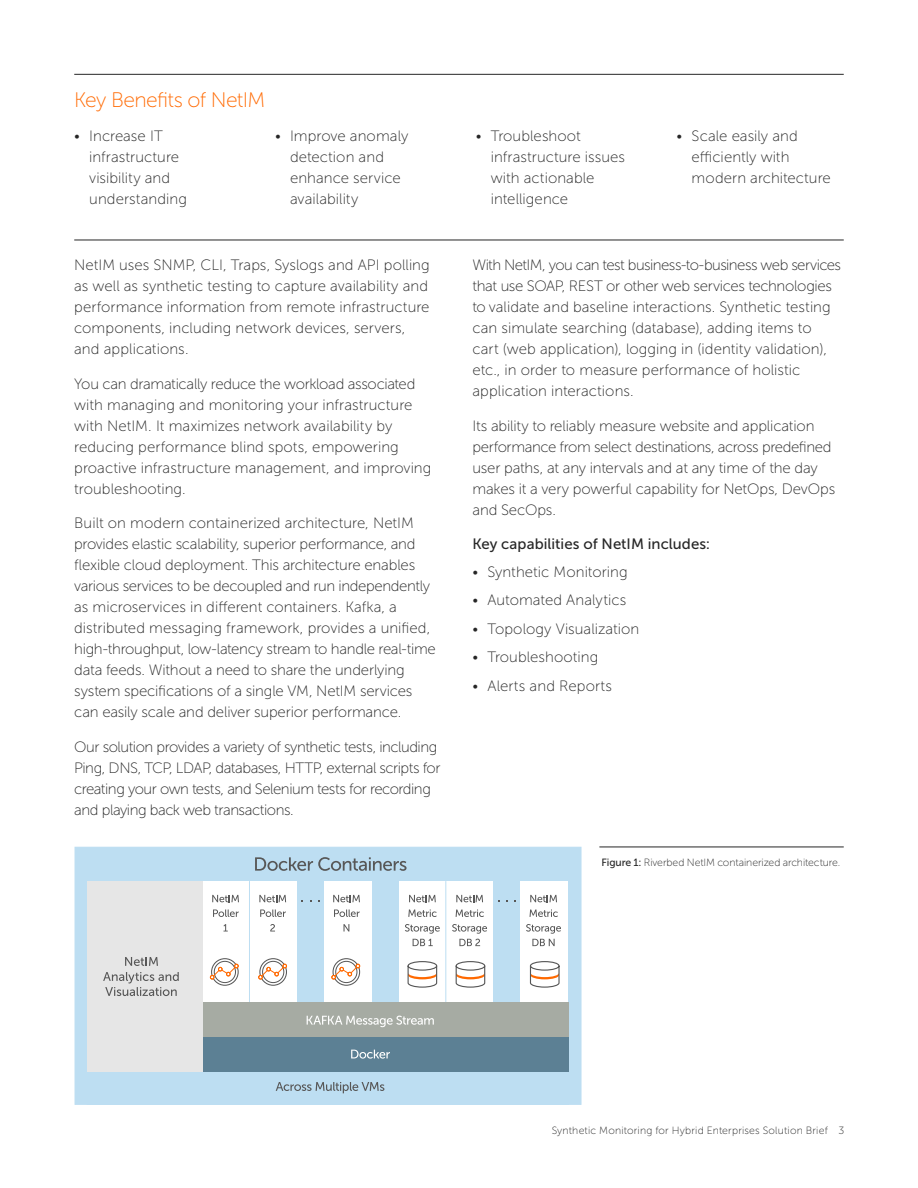
<style>
.page{position:relative;width:918px;height:1188px;background:#fff}
.page>*{position:absolute;margin:0;border:0;box-sizing:border-box;transform-origin:0 0}
.t1{font:21px "Museo Sans 100";letter-spacing:-.035em;color:#ff6900}
.t2{font:15px/21px "Museo Sans 100";letter-spacing:-.005em;color:#262626}
.t3{font:15px/21px "Museo Sans 100";letter-spacing:-.03em;color:#262626}
.t4{font:15px "Museo Sans 500";letter-spacing:.005em;color:#262626}
.t5{font:10.5px "Museo Sans 100";letter-spacing:.01em;color:#262626}
.s1{font-family:"Museo Sans 500"}
</style>
<div class="page">
<hr style="left:74px;top:74px;width:770px;height:1px;background:#262626">
<hr style="left:74px;top:240px;width:770px;height:1px;background:#262626">
<hr style="left:599px;top:847px;width:245px;height:1px;background:#262626">
<div style="left:75px;top:847px;width:507px;height:258px;background:#bddef2;border:1px solid #bddef2"></div>
<div style="left:87px;top:1070px;width:482px;height:35px;background:#bddef2"></div>
<div style="left:203px;top:881px;width:365px;height:121px;background:#fff"></div>
<div style="left:372px;top:881px;width:26px;height:121px;background:#bddef2"></div>
<div style="left:494px;top:881px;width:26px;height:121px;background:#bddef2"></div>
<div style="left:297px;top:881px;width:26px;height:121px;background:#bddef2"></div>
<hr style="left:249px;top:881px;width:1px;height:122px;background:#bddef2">
<hr style="left:446px;top:881px;width:1px;height:122px;background:#bddef2">
<svg style="left:212px;top:895px;width:27px;height:7px"></svg>
<svg style="left:213px;top:910px;width:26px;height:7px"></svg>
<svg style="left:223px;top:924px;width:5px;height:8px"></svg>
<svg style="left:259px;top:895px;width:27px;height:7px"></svg>
<svg style="left:260px;top:910px;width:26px;height:7px"></svg>
<svg style="left:270px;top:924px;width:5px;height:8px"></svg>
<svg style="left:530px;top:895px;width:27px;height:7px"></svg>
<svg style="left:530px;top:910px;width:28px;height:7px"></svg>
<svg style="left:526px;top:924px;width:35px;height:22px"></svg>
<svg style="left:333px;top:895px;width:27px;height:7px"></svg>
<svg style="left:334px;top:910px;width:26px;height:7px"></svg>
<svg style="left:344px;top:924px;width:5px;height:8px"></svg>
<svg style="left:409px;top:895px;width:27px;height:7px"></svg>
<svg style="left:408px;top:910px;width:29px;height:7px"></svg>
<svg style="left:405px;top:924px;width:35px;height:22px"></svg>
<svg style="left:456px;top:895px;width:27px;height:7px"></svg>
<svg style="left:456px;top:910px;width:28px;height:7px"></svg>
<svg style="left:452px;top:924px;width:35px;height:22px"></svg>
<div style="left:211px;top:958px;width:28px;height:28px;border:1px solid #575757;border-radius:50%"></div>
<div style="left:214px;top:961px;width:22px;height:22px;border:1px solid #575757;border-radius:50%"></div>
<svg style="left:210px;top:964px;width:29px;height:16px"></svg>
<div style="left:259px;top:958px;width:28px;height:28px;border:1px solid #575757;border-radius:50%"></div>
<div style="left:262px;top:961px;width:22px;height:22px;border:1px solid #575757;border-radius:50%"></div>
<svg style="left:258px;top:964px;width:29px;height:16px"></svg>
<div style="left:333px;top:958px;width:27px;height:28px;border:1px solid #575757;border-radius:50%"></div>
<div style="left:335px;top:961px;width:22px;height:22px;border:1px solid #575757;border-radius:50%"></div>
<svg style="left:331px;top:964px;width:29px;height:16px"></svg>
<svg style="left:255px;top:857px;width:152px;height:14px"></svg>
<svg style="left:276px;top:1082px;width:108px;height:11px"></svg>
<svg style="left:407px;top:961px;width:31px;height:27px"></svg>
<svg style="left:455px;top:961px;width:31px;height:27px"></svg>
<svg style="left:529px;top:961px;width:31px;height:27px"></svg>
<div style="left:203px;top:1002px;width:365px;height:35px;background:#a6aba3"></div>
<div style="left:203px;top:1037px;width:365px;height:35px;background:#5c8094"></div>
<svg style="left:307px;top:1016px;width:127px;height:11px"></svg>
<svg style="left:351px;top:1050px;width:39px;height:9px"></svg>
<div style="left:88px;top:881px;width:115px;height:191px;background:#e6e6e6"></div>
<svg style="left:125px;top:957px;width:33px;height:9px"></svg>
<svg style="left:103px;top:972px;width:76px;height:24px"></svg>
<h1 class="t1" style="left:74px;top:89px;width:193px">Key Benefits of NetIM</h1>
<p class="t2" style="left:89px;top:126px;width:99px;text-indent:-15px">• Increase IT infrastructure visibility and understanding</p>
<p class="t2" style="left:290px;top:126px;width:120px;text-indent:-15px">• Improve anomaly detection and enhance service availability</p>
<p class="t2" style="left:491px;top:126px;width:136px;text-indent:-15px">• Troubleshoot infrastructure issues with actionable intelligence</p>
<p class="t2" style="left:692px;top:126px;width:141px;text-indent:-15px">• Scale easily and efficiently with modern architecture</p>
<p class="t2" style="left:74px;top:255px;width:357px">NetIM uses SNMP, CLI, Traps, Syslogs and API polling as well as synthetic testing to capture availability and performance information from remote infrastructure components, including network devices, servers, and applications.</p>
<p class="t2" style="left:74px;top:373px;width:359px">You can dramatically reduce the workload associated with managing and monitoring your infrastructure with NetIM. It maximizes network availability by reducing performance blind spots, empowering proactive infrastructure management, and improving troubleshooting.</p>
<p class="t2" style="left:74px;top:513px;width:363px">Built on modern containerized architecture, NetIM provides elastic scalability, superior performance, and flexible cloud deployment. This architecture enables various services to be decoupled and run independently as microservices in different containers. Kafka, a distributed messaging framework, provides a unified, high-throughput, low-latency stream to handle real-time data feeds. Without a need to share the underlying system specifications of a single VM, NetIM services can easily scale and deliver superior performance.</p>
<p class="t3" style="left:74px;top:736px;width:368px">Our solution provides a variety of synthetic tests, including Ping, DNS, TCP, LDAP, databases, HTTP, external scripts for creating your own tests, and Selenium tests for recording and playing back web transactions.</p>
<p class="t2" style="left:472px;top:255px;width:370px">With NetIM, you can test business-to-business web services that use SOAP, REST or other web services technologies to validate and baseline interactions. Synthetic testing can simulate searching (database), adding items to cart (web application), logging in (identity validation), etc., in order to measure performance of holistic application interactions.</p>
<p class="t2" style="left:472px;top:415px;width:364px">Its ability to reliably measure website and application performance from select destinations, across predefined user paths, at any intervals and at any time of the day makes it a very powerful capability for NetOps, DevOps and SecOps.</p>
<p class="t4" style="left:472px;top:536px;width:239px">Key capabilities of NetIM includes:</p>
<p class="t2" style="left:472px;top:561px;width:157px">• Synthetic Monitoring</p>
<p class="t2" style="left:472px;top:590px;width:156px">• Automated Analytics</p>
<p class="t2" style="left:472px;top:618px;width:168px">• Topology Visualization</p>
<p class="t2" style="left:472px;top:647px;width:127px">• Troubleshooting</p>
<p class="t2" style="left:472px;top:675px;width:141px">• Alerts and Reports</p>
<p class="t5" style="left:602px;top:856px;width:240px"><span class="s1">Figure 1:</span> Riverbed NetIM containerized architecture.</p>
<p class="t5" style="left:552px;top:1125px;width:294px">Synthetic Monitoring for Hybrid Enterprises Solution Brief 3</p>
</div>
